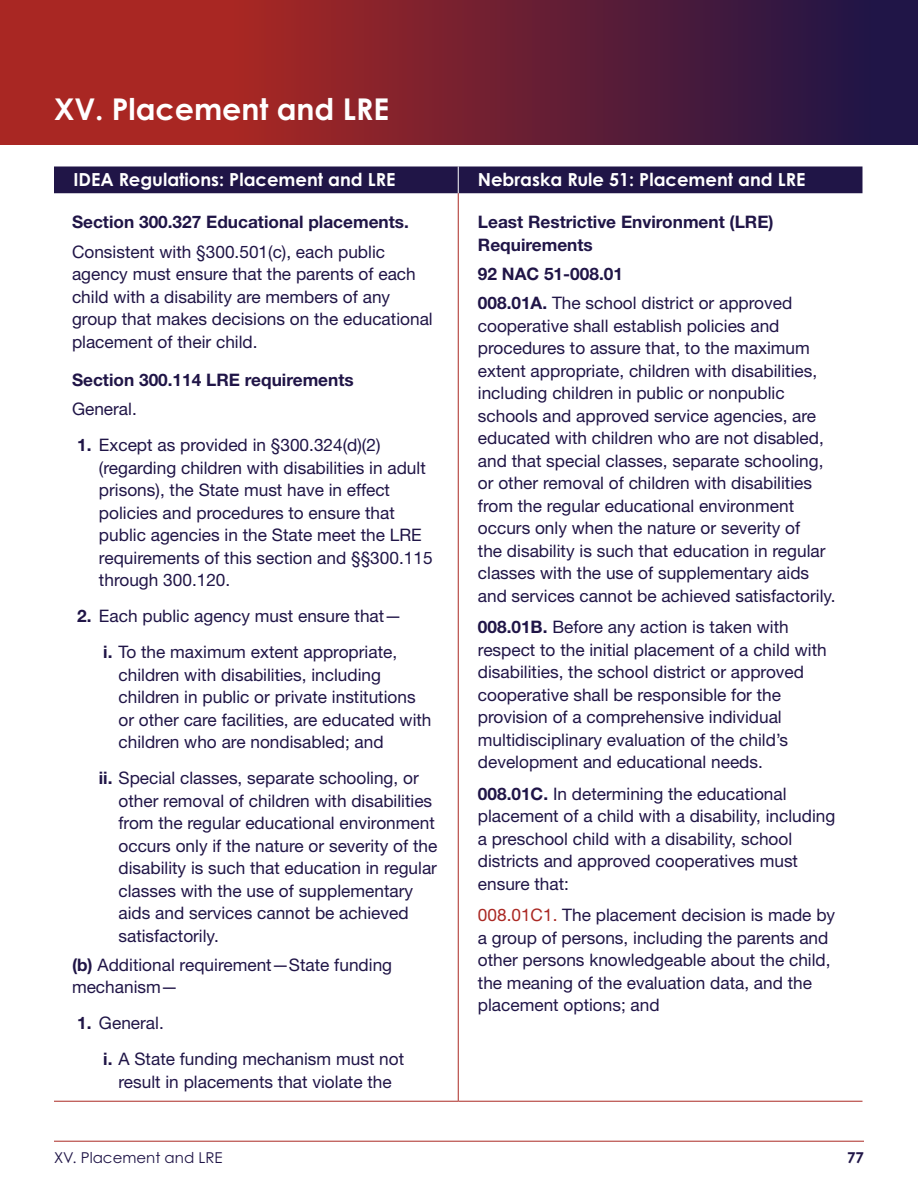
<style>
.page{position:relative;width:918px;height:1188px;background:#fff}
.page>*{position:absolute;margin:0;border:0;box-sizing:border-box;transform-origin:0 0}
.t1{font:700 30px "Century Gothic Pro";color:#fff}
.t2{font:700 18px "Century Gothic Pro";color:#fff}
.t3{font:17.25px/22.5px "Helvetica Neue LT Std";color:#201547}
.t4{font:700 17.25px/22.5px "Helvetica Neue LT Std";color:#201547}
.t5{font:15px "Century Gothic Pro";color:#201547}
.t6{font:700 15px "Century Gothic Pro";color:#201547}
.s1{font-weight:700}
.s2{color:#aa2823}
</style>
<div class="page">
<svg style="left:0;top:0;width:918px;height:145px;background:#721f30"></svg>
<div style="left:54px;top:166px;width:808px;height:27px;background:#201547"></div>
<hr style="left:458px;top:193px;width:1px;height:908px;background:#aa2823">
<hr style="left:54px;top:1101px;width:404px;height:1px;background:#aa2823">
<hr style="left:458px;top:1101px;width:404px;height:1px;background:#aa2823">
<hr style="left:54px;top:1141px;width:810px;height:1px;background:#aa2823">
<h1 class="t1" style="left:54px;top:90px;width:337px">XV. Placement and LRE</h1>
<h2 class="t2" style="left:74px;top:169px;width:324px">IDEA Regulations: Placement and LRE</h2>
<h3 class="t4" style="left:72px;top:211px;width:338px">Section 300.327 Educational placements.</h3>
<p class="t3" style="left:72px;top:240px;width:362px">Consistent with §300 501(c), each public agency must ensure that the parents of each child with a disability are members of any group that makes decisions on the educational placement of their child</p>
<h3 class="t4" style="left:72px;top:368px;width:283px">Section 300.114 LRE requirements</h3>
<p class="t3" style="left:72px;top:397px;width:62px">General</p>
<p class="t3" style="left:99px;top:433px;width:335px;text-indent:-22px"><span class="s1">1.</span> Except as provided in §300 324(d)(2) (regarding children with disabilities in adult prisons), the State must have in effect policies and procedures to ensure that public agencies in the State meet the LRE requirements of this section and §§300 115 through 300 120</p>
<p class="t3" style="left:77px;top:604px;width:326px"><span class="s1">2.</span> Each public agency must ensure that—</p>
<p class="t3" style="left:119px;top:640px;width:315px;text-indent:-15px"><span class="s1">i.</span> To the maximum extent appropriate, children with disabilities, including children in public or private institutions or other care facilities, are educated with children who are nondisabled; and</p>
<p class="t3" style="left:119px;top:766px;width:320px;text-indent:-20px"><span class="s1">ii.</span> Special classes, separate schooling, or other removal of children with disabilities from the regular educational environment occurs only if the nature or severity of the disability is such that education in regular classes with the use of supplementary aids and services cannot be achieved satisfactorily</p>
<p class="t3" style="left:72px;top:953px;width:322px"><span class="s1">(b)</span> Additional requirement—State funding mechanism—</p>
<p class="t3" style="left:77px;top:1012px;width:83px"><span class="s1">1.</span> General</p>
<p class="t3" style="left:103px;top:1048px;width:302px;text-align:center"><span class="s1">i.</span> A State funding mechanism must not result in placements that violate the</p>
<h2 class="t2" style="left:478px;top:168px;width:329px">Nebraska Rule 51: Placement and LRE</h2>
<h3 class="t4" style="left:478px;top:211px;width:297px">Least Restrictive Environment (LRE)<br>Requirements</h3>
<h4 class="t4" style="left:478px;top:262px;width:147px">92 NAC 51-008.01</h4>
<p class="t3" style="left:478px;top:292px;width:356px"><span class="s1">008.01A.</span> The school district or approved cooperative shall establish policies and procedures to assure that, to the maximum extent appropriate, children with disabilities, including children in public or nonpublic schools and approved service agencies, are educated with children who are not disabled, and that special classes, separate schooling, or other removal of children with disabilities from the regular educational environment occurs only when the nature or severity of<br>the disability is such that education in regular classes with the use of supplementary aids and services cannot be achieved satisfactorily</p>
<p class="t3" style="left:478px;top:616px;width:350px"><span class="s1">008.01B.</span> Before any action is taken with respect to the initial placement of a child with disabilities, the school district or approved cooperative shall be responsible for the provision of a comprehensive individual multidisciplinary evaluation of the child’s development and educational needs</p>
<p class="t3" style="left:478px;top:782px;width:359px"><span class="s1">008.01C.</span> In determining the educational placement of a child with a disability, including a preschool child with a disability, school districts and approved cooperatives must ensure that:</p>
<p class="t3" style="left:478px;top:904px;width:359px"><span class="s2">008 01C1</span> The placement decision is made by a group of persons, including the parents and other persons knowledgeable about the child, the meaning of the evaluation data, and the placement options; and</p>
<p class="t5" style="left:54px;top:1149px;width:170px">XV. Placement and LRE</p>
<p class="t6" style="left:847px;top:1148px;width:18px">77</p>
</div>
